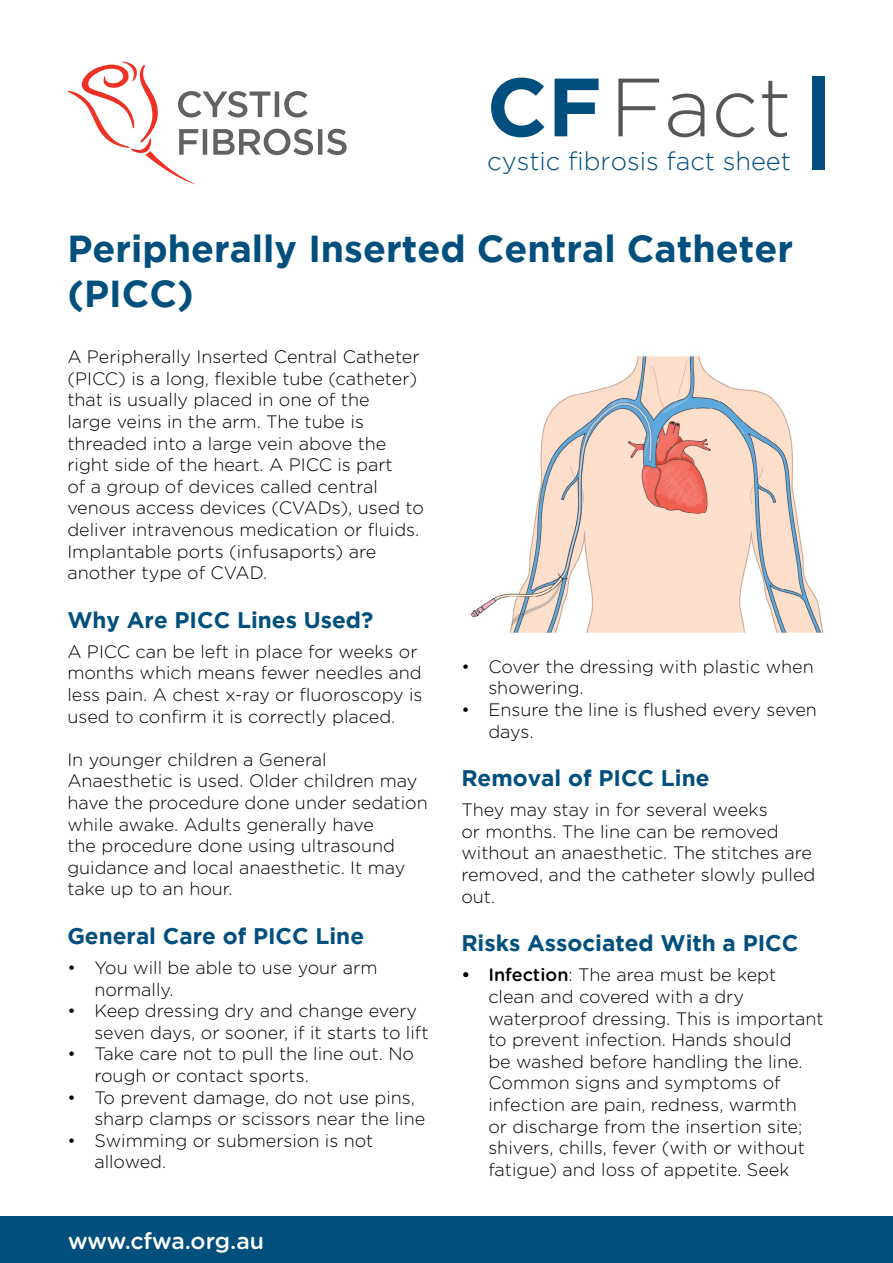
<style>
.page{position:relative;width:893px;height:1263px;background:#fff}
.page>*{position:absolute;margin:0;border:0;box-sizing:border-box;transform-origin:0 0}
.t1{font:300 82.5px "Gotham";color:#55565a}
.t2{font:700 37.5px/45px "Gotham";color:#004f7d}
.t3{font:300 25.5px "Gotham";color:#004e7d}
.t4{font:500 22.95px "Gotham Rounded";letter-spacing:-.005em;color:#fff}
.t5{font:700 22.5px "Gotham";color:#004f7d}
.t6{font:300 18px/21.6px "Gotham Rounded";color:#000}
.s1{font-weight:700;color:#004e7d}
.s2{font-weight:500}
</style>
<div class="page">
<div style="left:0;top:1216px;width:893px;height:47px;background:#004f7d"></div>
<div style="left:812px;top:76px;width:13px;height:94px;background:#004f7d"></div>
<svg style="left:68px;top:62px;width:279px;height:123px"></svg>
<img style="left:470px;top:356px;width:354px;height:278px">
<h1 class="t1" style="left:487px;top:62px;width:306px"><span class="s1">CF</span> Fact</h1>
<h3 class="t3" style="left:487px;top:147px;width:305px">cystic fibrosis fact sheet</h3>
<h2 class="t2" style="left:67px;top:225px;width:727px">Peripherally Inserted Central Catheter (PICC)</h2>
<p class="t6" style="left:67px;top:345px;width:358px">A Peripherally Inserted Central Catheter (PICC) is a long, flexible tube (catheter) that is usually placed in one of the<br>large veins in the arm. The tube is threaded into a large vein above the right side of the heart. A PICC is part<br>of a group of devices called central venous access devices (CVADs), used to deliver intravenous medication or fluids.<br>Implantable ports (infusaports) are another type of CVAD.</p>
<p class="t5" style="left:67px;top:607px;width:307px">Why Are PICC Lines Used?</p>
<p class="t6" style="left:67px;top:640px;width:357px">A PICC can be left in place for weeks or months which means fewer needles and less pain. A chest x-ray or fluoroscopy is used to confirm it is correctly placed.</p>
<p class="t6" style="left:67px;top:748px;width:362px">In younger children a General Anaesthetic is used. Older children may have the procedure done under sedation while awake. Adults generally have<br>the procedure done using ultrasound guidance and local anaesthetic. It may take up to an hour.</p>
<p class="t5" style="left:67px;top:923px;width:298px">General Care of PICC Line</p>
<p class="t6" style="left:94px;top:956px;width:285px;text-indent:-27px">• You will be able to use your arm normally.</p>
<p class="t6" style="left:94px;top:999px;width:336px;text-indent:-27px">• Keep dressing dry and change every seven days, or sooner, if it starts to lift</p>
<p class="t6" style="left:94px;top:1042px;width:321px;text-indent:-27px">• Take care not to pull the line out. No rough or contact sports.</p>
<p class="t6" style="left:94px;top:1085px;width:332px;text-indent:-27px">• To prevent damage, do not use pins, sharp clamps or scissors near the line</p>
<p class="t6" style="left:94px;top:1129px;width:281px;text-indent:-27px">• Swimming or submersion is not allowed.</p>
<p class="t6" style="left:488px;top:655px;width:327px;text-indent:-27px">• Cover the dressing with plastic when showering.</p>
<p class="t6" style="left:488px;top:698px;width:330px;text-indent:-27px">• Ensure the line is flushed every seven days.</p>
<p class="t5" style="left:461px;top:765px;width:250px">Removal of PICC Line</p>
<p class="t6" style="left:461px;top:798px;width:356px">They may stay in for several weeks<br>or months. The line can be removed without an anaesthetic. The stitches are removed, and the catheter slowly pulled out.</p>
<p class="t5" style="left:461px;top:930px;width:339px">Risks Associated With a PICC</p>
<p class="t6" style="left:488px;top:963px;width:337px;text-indent:-27px"><span class="s2">• Infection</span>: The area must be kept clean and covered with a dry waterproof dressing. This is important to prevent infection. Hands should<br>be washed before handling the line.<br>Common signs and symptoms of infection are pain, redness, warmth<br>or discharge from the insertion site; shivers, chills, fever (with or without fatigue) and loss of appetite. Seek</p>
<p class="t4" style="left:68px;top:1224px;width:198px">www.cfwa.org.au</p>
</div>
